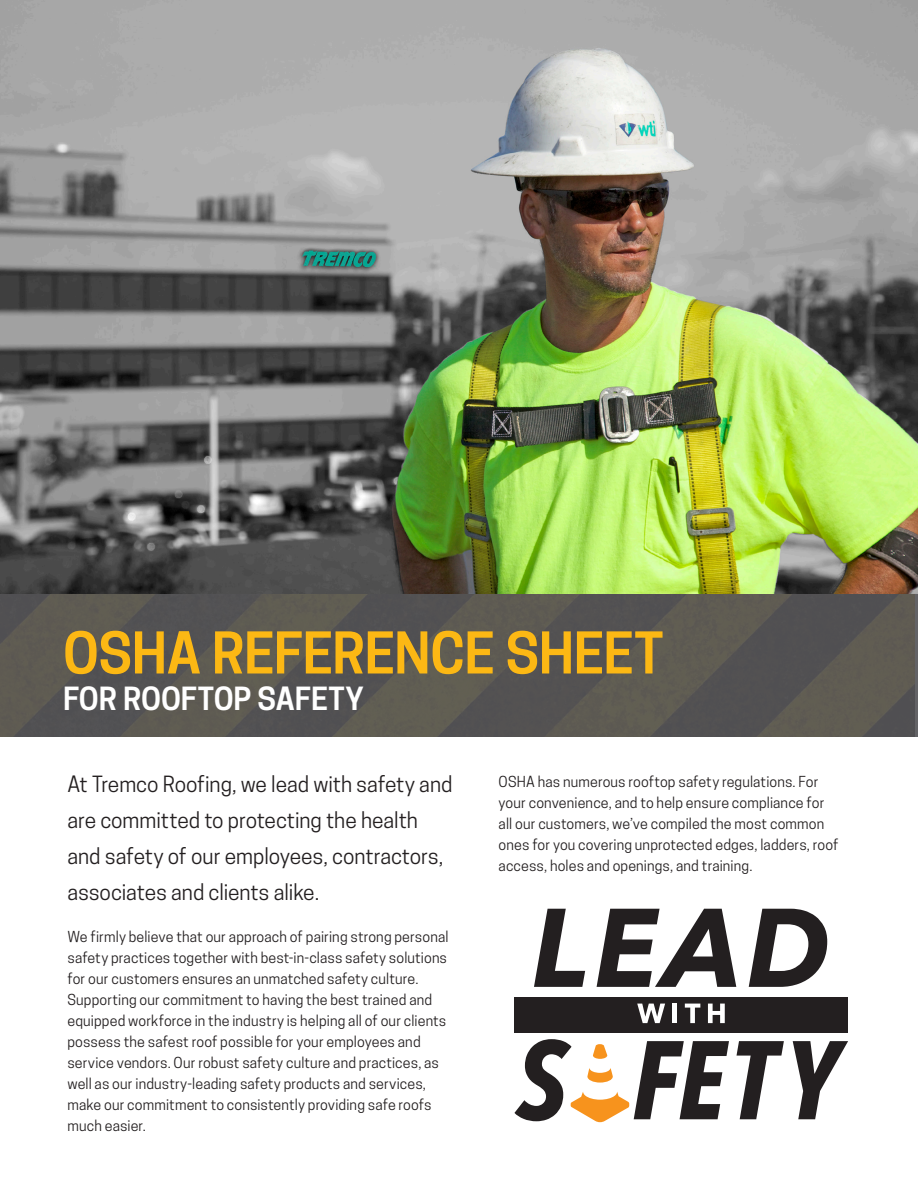
<style>
.page{position:relative;width:918px;height:1188px;background:#fff}
.page>*{position:absolute;margin:0;border:0;box-sizing:border-box;transform-origin:0 0}
.t1{font:600 54px "Cooper Hewitt";letter-spacing:-.01em;color:#fcb814}
.t2{font:600 30px "Cooper Hewitt";letter-spacing:-.005em;color:#fff}
.t3{font:21px/36px "Cooper Hewitt";letter-spacing:-.005em;color:#231f20}
.t4{font:14.25px/21px "Cooper Hewitt";letter-spacing:.01em;color:#231f20}
</style>
<div class="page">
<img style="left:0;top:594px;width:914px;height:142px">
<img style="left:0;top:0;width:918px;height:594px">
<svg style="left:534px;top:909px;width:51px;height:78px"></svg>
<svg style="left:597px;top:909px;width:139px;height:78px"></svg>
<svg style="left:749px;top:909px;width:78px;height:78px"></svg>
<div style="left:515px;top:997px;width:333px;height:35px;background:#231f20"></div>
<svg style="left:637px;top:1004px;width:28px;height:19px"></svg>
<hr style="left:673px;top:1004px;width:4px;height:19px;background:#fff">
<svg style="left:685px;top:1004px;width:15px;height:19px"></svg>
<svg style="left:708px;top:1004px;width:17px;height:19px"></svg>
<svg style="left:514px;top:1039px;width:215px;height:84px"></svg>
<svg style="left:737px;top:1041px;width:47px;height:78px"></svg>
<svg style="left:793px;top:1041px;width:55px;height:78px"></svg>
<p class="t1" style="left:63px;top:621px;width:602px">OSHA REFERENCE SHEET</p>
<p class="t2" style="left:63px;top:681px;width:302px">FOR ROOFTOP SAFETY</p>
<p class="t3" style="left:67px;top:766px;width:387px">At Tremco Roofing, we lead with safety and are committed to protecting the health and safety of our employees, contractors,</p>
<p class="t3" style="left:67px;top:874px;width:253px">associates and clients alike.</p>
<p class="t4" style="left:67px;top:926px;width:383px">We firmly believe that our approach of pairing strong personal safety practices together with best-in-class safety solutions for our customers ensures an unmatched safety culture.<br>Supporting our commitment to having the best trained and equipped workforce in the industry is helping all of our clients possess the safest roof possible for your employees and service vendors. Our robust safety culture and practices, as well as our industry-leading safety products and services, make our commitment to consistently providing safe roofs much easier.</p>
<p class="t4" style="left:499px;top:771px;width:341px">OSHA has numerous rooftop safety regulations. For your convenience, and to help ensure compliance for all our customers, we’ve compiled the most common ones for you covering unprotected edges, ladders, roof access, holes and openings, and training.</p>
</div>
